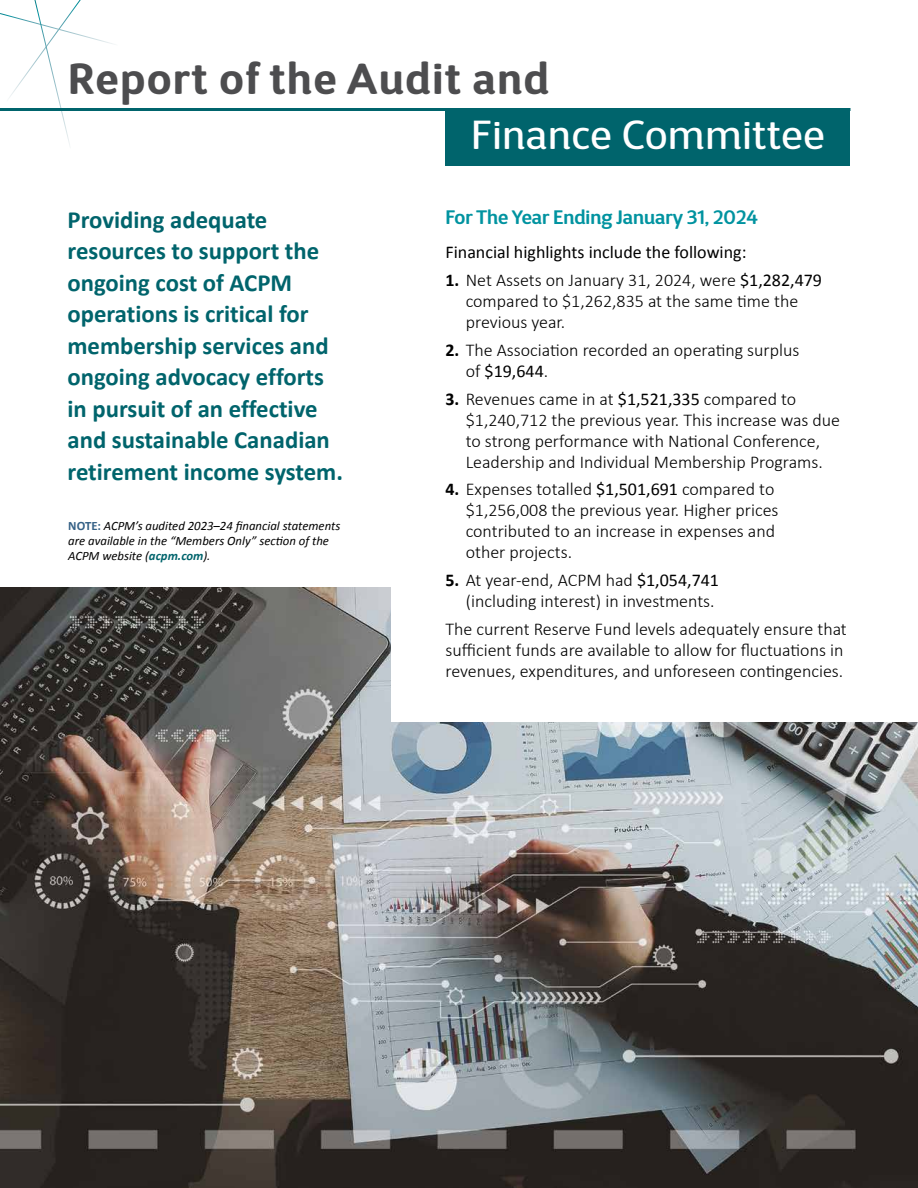
<style>
.page{position:relative;width:918px;height:1188px;background:#fff}
.page>*{position:absolute;margin:0;border:0;box-sizing:border-box;transform-origin:0 0}
.t1{font:700 43.5px "D Sari";letter-spacing:.04em;color:#4d4d4f}
.t2{font:40.5px "D Sari";letter-spacing:.02em;color:#fff}
.t3{font:700 24.75px/31.5px "Calibri";color:#00646c}
.t4{font:600 19.5px "D Sari";color:#0093a0}
.t5{font:300 18px/21px "Calibri";color:#000}
.t6{font:18px "Calibri";color:#000}
.t7{font:italic 12.75px/15.3px "Calibri";color:#000}
.s1{font-weight:700;font-style:normal;color:#356186}
.s2{font-weight:700;color:#00646c}
.s3{font-weight:700}
.s4{font-weight:400}
</style>
<div class="page">
<svg style="left:0;top:0;width:113px;height:145px"></svg>
<img style="left:0;top:587px;width:918px;height:601px">
<div style="left:446px;top:108px;width:404px;height:58px;background:#00646c"></div>
<hr style="left:0;top:108px;width:850px;height:3px;background:#00646c">
<div style="left:392px;top:560px;width:526px;height:162px;background:#fff"></div>
<h1 class="t1" style="left:68px;top:51px;width:482px">Report of the Audit and</h1>
<h2 class="t2" style="left:471px;top:110px;width:355px">Finance Committee</h2>
<h3 class="t3" style="left:68px;top:204px;width:277px">Providing adequate resources to support the ongoing cost of ACPM operations is critical for membership services and ongoing advocacy efforts in pursuit of an effective and sustainable Canadian retirement income system.</h3>
<p class="t7" style="left:68px;top:517px;width:274px"><span class="s1">NOTE:</span> ACPM’s audited 2023–24 financial statements are available in the “Members Only” section of the<br>ACPM website (<span class="s2">acpm.com</span>).</p>
<p class="t4" style="left:446px;top:205px;width:314px">For The Year Ending January 31, 2024</p>
<p class="t6" style="left:446px;top:241px;width:302px">Financial highlights include the following:</p>
<p class="t5" style="left:466px;top:269px;width:358px;text-indent:-20px"><span class="s3">1.</span> Net Assets on January 31, 2024, were <span class="s4">$1,282,479 </span>compared to $1,262,835 at the same time the previous year.</p>
<p class="t5" style="left:466px;top:339px;width:335px;text-indent:-20px"><span class="s3">2.</span> The Association recorded an operating surplus of <span class="s4">$19,644</span>.</p>
<p class="t5" style="left:466px;top:387px;width:376px;text-indent:-20px"><span class="s3">3.</span> Revenues came in at <span class="s4">$1,521,335</span> compared to $1,240,712 the previous year. This increase was due to strong performance with National Conference, Leadership and Individual Membership Programs.</p>
<p class="t5" style="left:466px;top:478px;width:314px;text-indent:-20px"><span class="s3">4.</span> Expenses totalled <span class="s4">$1,501,691</span> compared to $1,256,008 the previous year. Higher prices contributed to an increase in expenses and other projects.</p>
<p class="t5" style="left:446px;top:569px;width:275px;text-align:right"><span class="s3">5.</span> At year-end, ACPM had <span class="s4">$1,054,741 </span>(including interest) in investments.</p>
<p class="t5" style="left:446px;top:618px;width:403px">The current Reserve Fund levels adequately ensure that sufficient funds are available to allow for fluctuations in revenues, expenditures, and unforeseen contingencies.</p>
</div>
